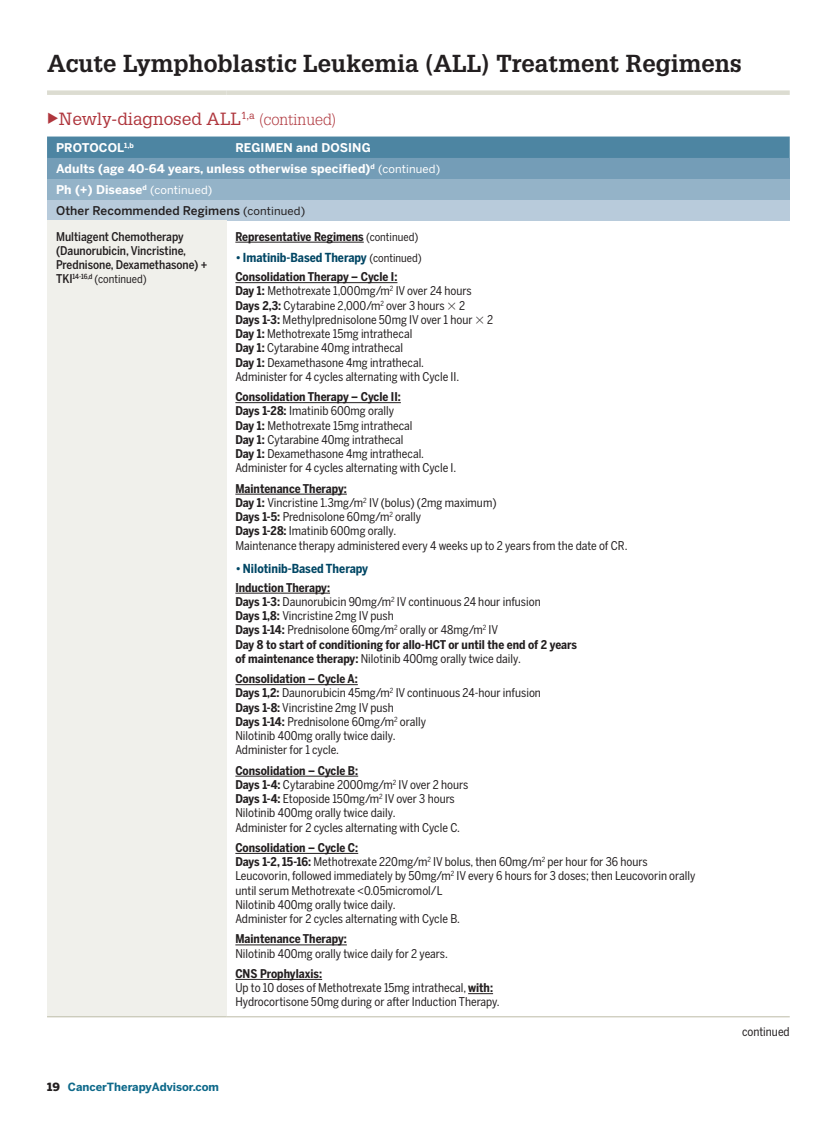
<style>
.page{position:relative;width:837px;height:1134px;background:#fff}
.page>*{position:absolute;margin:0;border:0;box-sizing:border-box;transform-origin:0 0}
.t1{font:700 24px "Glypha LT Std";color:#231f20}
.subhead{font:17.25px "Glypha LT Std";color:#af363d}
.t2{font:700 12.3px "Benton Sans Cond";color:#014664}
.text{font:12px/14.2px "Benton Sans Cond";color:#231f20}
.bold-underline{font:700 12px "Benton Sans Cond";color:#231f20}
.text-2{font:700 12px/14.2px "Benton Sans Cond";color:#231f20}
.label1{font:700 12px "Benton Sans";letter-spacing:.01em;color:#fff}
.drug-name{font:500 12px/14.2px "Benton Sans Cond";color:#231f20}
.label2{font:500 12px "Benton Sans";letter-spacing:.01em;color:#231f20}
.t3{font:700 11.25px "Benton Sans";color:#0e698a}
.drug-name-2{font:11.25px "Benton Sans Cond";color:#231f20}
.s1{font-weight:300;font-size:15.75px}
.s2{font-weight:400;font-size:11.25px}
.s3{font-weight:500;font-size:12px}
.s4{font-weight:400;font-size:11.25px;color:#231f20}
.s5{font-weight:700}
.s6{font-family:"Universal Std Greekw Math Pi"}
.s7{font-weight:400}
.s8{font-weight:900;color:#231f20}
</style>
<div class="page">
<div style="left:47px;top:137px;width:743px;height:21px;background:#4d85a2"></div>
<div style="left:47px;top:158px;width:743px;height:21px;background:#749db7"></div>
<div style="left:47px;top:179px;width:743px;height:21px;background:#94b3c8"></div>
<div style="left:47px;top:200px;width:743px;height:21px;background:#b8cbdb"></div>
<div style="left:47px;top:221px;width:179px;height:796px;background:#f0f0eb"></div>
<hr style="left:47px;top:1016px;width:179px;height:1px;background:#bdbca8">
<hr style="left:226px;top:1016px;width:564px;height:1px;background:#bdbca8">
<div style="left:47px;top:90px;width:179px;height:5px;background:#dcdcd1"></div>
<div style="left:226px;top:90px;width:564px;height:5px;background:#dcdcd1"></div>
<hr style="left:235px;top:242px;width:129px;height:1px;background:#231f20">
<hr style="left:235px;top:282px;width:162px;height:1px;background:#231f20">
<hr style="left:235px;top:402px;width:166px;height:1px;background:#231f20">
<hr style="left:235px;top:494px;width:112px;height:1px;background:#231f20">
<hr style="left:235px;top:593px;width:95px;height:1px;background:#231f20">
<hr style="left:235px;top:684px;width:123px;height:1px;background:#231f20">
<hr style="left:235px;top:776px;width:123px;height:1px;background:#231f20">
<hr style="left:235px;top:853px;width:123px;height:1px;background:#231f20">
<hr style="left:235px;top:945px;width:112px;height:1px;background:#231f20">
<hr style="left:235px;top:979px;width:87px;height:1px;background:#231f20">
<svg style="left:468px;top:993px;width:25px;height:1px"></svg>
<p class="t1" style="left:47px;top:49px;width:696px">Acute Lymphoblastic Leukemia (ALL) Treatment Regimens</p>
<p class="subhead" style="left:47px;top:108px;width:291px">◆Newly-diagnosed ALL<sup>1,a</sup> <span class="s1">(continued)</span></p>
<p class="label1" style="left:56px;top:140px;width:79px">PROTOCOL<sup>1,b</sup></p>
<p class="label1" style="left:235px;top:140px;width:137px">REGIMEN and DOSING</p>
<p class="label1" style="left:56px;top:161px;width:386px">Adults (age 40-64 years, unless otherwise specified)<sup>d</sup> <span class="s2">(continued)</span></p>
<p class="label1" style="left:56px;top:182px;width:158px">Ph (+) Disease<sup>d</sup> <span class="s2">(continued)</span></p>
<p class="label2" style="left:56px;top:203px;width:251px">Other Recommended Regimens <span class="s2">(continued)</span></p>
<p class="drug-name" style="left:56px;top:229px;width:153px">Multiagent Chemotherapy (Daunorubicin, Vincristine,<br>Prednisone, Dexamethasone) +</p>
<p class="drug-name-2" style="left:56px;top:273px;width:92px"><span class="s3">TKI</span><sup>14-16,d</sup> (continued)</p>
<p class="text-2" style="left:235px;top:229px;width:184px">Representative Regimens <span class="s2">(continued)</span></p>
<p class="t2" style="left:235px;top:251px;width:188px">• Imatinib-Based Therapy <span class="s4">(continued)</span></p>
<p class="bold-underline" style="left:235px;top:270px;width:164px">Consolidation Therapy – Cycle I:</p>
<p class="text" style="left:235px;top:284px;width:238px"><span class="s5">Day 1:</span> Methotrexate 1,000mg/m<sup>2</sup> IV over 24 hours</p>
<p class="text" style="left:235px;top:298px;width:231px"><span class="s5">Days 2,3:</span> Cytarabine 2,000/m<sup>2</sup> over 3 hours <span class="s6">×</span> 2</p>
<p class="text" style="left:235px;top:312px;width:259px"><span class="s5">Days 1-3:</span> Methylprednisolone 50mg IV over 1 hour <span class="s6">×</span> 2</p>
<p class="text" style="left:235px;top:327px;width:178px"><span class="s5">Day 1:</span> Methotrexate 15mg intrathecal</p>
<p class="text" style="left:235px;top:341px;width:169px"><span class="s5">Day 1:</span> Cytarabine 40mg intrathecal</p>
<p class="text" style="left:235px;top:355px;width:190px"><span class="s5">Day 1:</span> Dexamethasone 4mg intrathecal.</p>
<p class="text" style="left:235px;top:369px;width:226px">Administer for 4 cycles alternating with Cycle II.</p>
<p class="bold-underline" style="left:235px;top:390px;width:167px">Consolidation Therapy – Cycle II:</p>
<p class="text" style="left:235px;top:404px;width:160px"><span class="s5">Days 1-28:</span> Imatinib 600mg orally</p>
<p class="text" style="left:235px;top:418px;width:179px"><span class="s5">Day 1:</span> Methotrexate 15mg intrathecal</p>
<p class="text" style="left:235px;top:432px;width:170px"><span class="s5">Day 1:</span> Cytarabine 40mg intrathecal</p>
<p class="text" style="left:235px;top:447px;width:190px"><span class="s5">Day 1:</span> Dexamethasone 4mg intrathecal.</p>
<p class="text" style="left:235px;top:461px;width:223px">Administer for 4 cycles alternating with Cycle I.</p>
<p class="bold-underline" style="left:235px;top:481px;width:113px">Maintenance Therapy:</p>
<p class="text" style="left:235px;top:495px;width:263px"><span class="s5">Day 1:</span> Vincristine 1.3mg/m<sup>2</sup> IV (bolus) (2mg maximum)</p>
<p class="text" style="left:235px;top:510px;width:187px"><span class="s5">Days 1-5:</span> Prednisolone 60mg/m<sup>2</sup> orally</p>
<p class="text" style="left:235px;top:524px;width:162px"><span class="s5">Days 1-28:</span> Imatinib 600mg orally.</p>
<p class="text" style="left:235px;top:538px;width:394px">Maintenance therapy administered every 4 weeks up to 2 years from the date of CR.</p>
<p class="t2" style="left:235px;top:561px;width:134px">•Nilotinib-Based Therapy</p>
<p class="bold-underline" style="left:235px;top:580px;width:96px">Induction Therapy:</p>
<p class="text" style="left:235px;top:594px;width:307px"><span class="s5">Days 1-3:</span> Daunorubicin 90mg/m<sup>2</sup> IV continuous 24 hour infusion</p>
<p class="text" style="left:235px;top:609px;width:160px"><span class="s5">Days 1,8:</span> Vincristine 2mg IV push</p>
<p class="text" style="left:235px;top:623px;width:264px"><span class="s5">Days 1-14:</span> Prednisolone 60mg/m<sup>2</sup> orally or 48mg/m<sup>2</sup> IV</p>
<p class="text-2" style="left:235px;top:637px;width:343px">Day 8 to start of conditioning for allo-HCT or until the end of 2 years of maintenance therapy: <span class="s7">Nilotinib 400mg orally twice daily.</span></p>
<p class="bold-underline" style="left:235px;top:672px;width:124px">Consolidation – Cycle A:</p>
<p class="text" style="left:235px;top:686px;width:307px"><span class="s5">Days 1,2:</span> Daunorubicin 45mg/m<sup>2</sup> IV continuous 24-hour infusion</p>
<p class="text" style="left:235px;top:700px;width:160px"><span class="s5">Days 1-8:</span> Vincristine 2mg IV push</p>
<p class="text" style="left:235px;top:714px;width:192px"><span class="s5">Days 1-14:</span> Prednisolone 60mg/m<sup>2</sup> orally</p>
<p class="text" style="left:235px;top:729px;width:162px">Nilotinib 400mg orally twice daily.</p>
<p class="text" style="left:235px;top:743px;width:105px">Administer for 1 cycle.</p>
<p class="bold-underline" style="left:235px;top:763px;width:124px">Consolidation – Cycle B:</p>
<p class="text" style="left:235px;top:777px;width:234px"><span class="s5">Days 1-4:</span> Cytarabine 2000mg/m<sup>2</sup> IV over 2 hours</p>
<p class="text" style="left:235px;top:792px;width:221px"><span class="s5">Days 1-4:</span> Etoposide 150mg/m<sup>2</sup> IV over 3 hours</p>
<p class="text" style="left:235px;top:806px;width:162px">Nilotinib 400mg orally twice daily.</p>
<p class="text" style="left:235px;top:820px;width:226px">Administer for 2 cycles alternating with Cycle C.</p>
<p class="bold-underline" style="left:235px;top:840px;width:124px">Consolidation – Cycle C:</p>
<p class="text" style="left:235px;top:855px;width:414px"><span class="s5">Days 1-2, 15-16:</span> Methotrexate 220mg/m<sup>2</sup> IV bolus, then 60mg/m<sup>2</sup> per hour for 36 hours</p>
<p class="text" style="left:235px;top:869px;width:462px">Leucovorin, followed immediately by 50mg/m<sup>2</sup> IV every 6 hours for 3 doses; then Leucovorin orally until serum Methotrexate &lt;0.05micromol/L</p>
<p class="text" style="left:235px;top:897px;width:162px">Nilotinib 400mg orally twice daily.</p>
<p class="text" style="left:235px;top:912px;width:226px">Administer for 2 cycles alternating with Cycle B.</p>
<p class="bold-underline" style="left:235px;top:932px;width:113px">Maintenance Therapy:</p>
<p class="text" style="left:235px;top:946px;width:214px">Nilotinib 400mg orally twice daily for 2 years.</p>
<p class="bold-underline" style="left:235px;top:966px;width:88px">CNS Prophylaxis:</p>
<p class="text" style="left:235px;top:981px;width:259px">Up to 10 doses of Methotrexate 15mg intrathecal, <span class="s5">with:</span></p>
<p class="text" style="left:235px;top:995px;width:266px">Hydrocortisone 50mg during or after Induction Therapy.</p>
<p class="t3" style="left:47px;top:1080px;width:173px"><span class="s8">19</span> CancerTherapyAdvisor.com</p>
<p class="text" style="left:742px;top:1024px;width:49px">continued</p>
</div>
